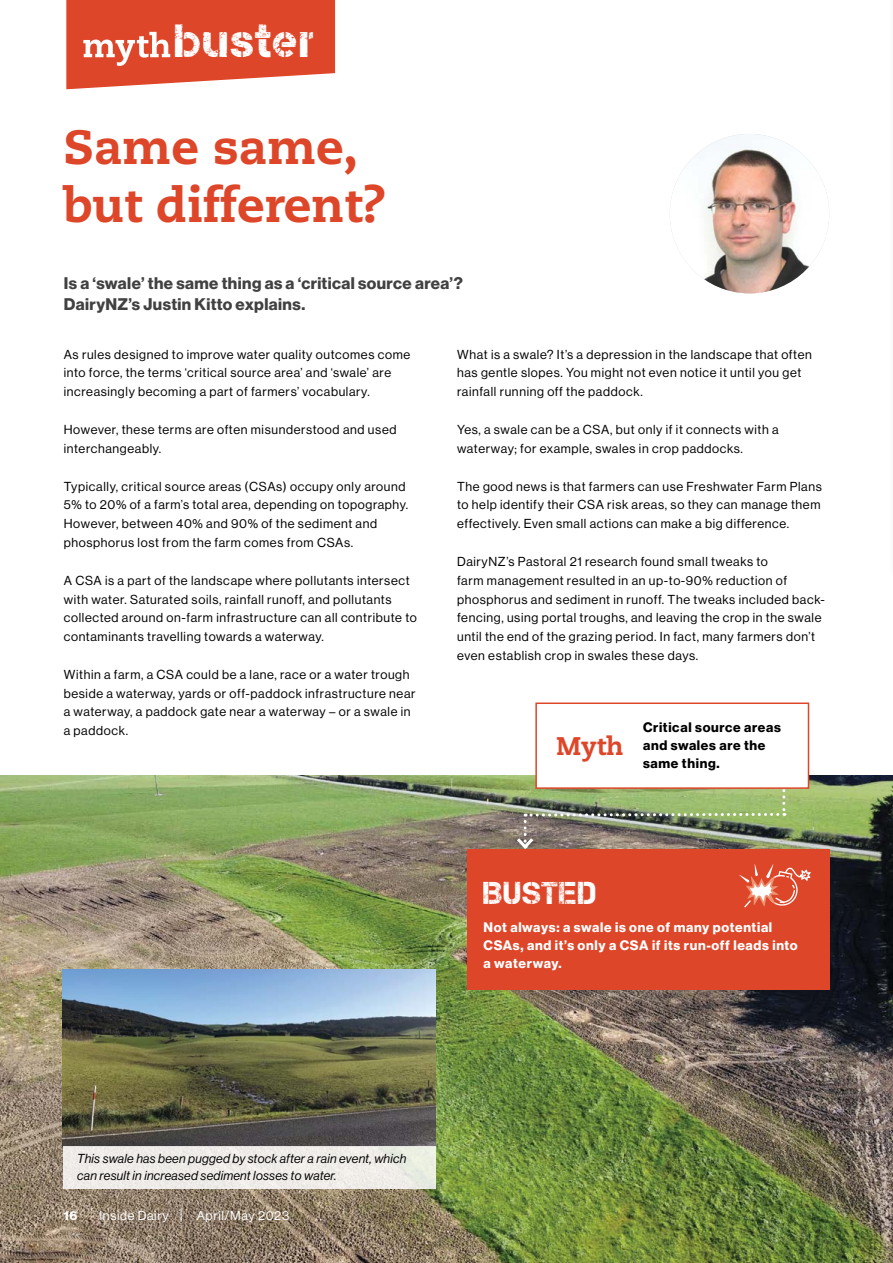
<style>
.page{position:relative;width:893px;height:1263px;background:#fff}
.page>*{position:absolute;margin:0;border:0;box-sizing:border-box;transform-origin:0 0}
.t1{font:800 48px/57.6px "Caecilia LT Std";color:#dd4629}
.t2{font:46.5px "Capture Smallz";letter-spacing:.02em;color:#fff}
.t3{font:31.5px "Capture Smallz";letter-spacing:.03em;color:#fff}
.t4{font:800 25.5px "Caecilia LT Std";color:#dd4629}
.t5{font:16.5px/21px "N Haas Grotesk DS Pro 75 Bd";letter-spacing:.025em;color:#414042}
.t6{font:13.5px/18px "N Haas Grotesk DS Pro 75 Bd";letter-spacing:.05em;color:#fff}
.t7{font:13.5px/18px "N Haas Grotesk DS Pro 75 Bd";letter-spacing:.05em;color:#000}
.t8{font:12.75px/18.8px "N Haas Grotesk DS Pro 55 Rg";letter-spacing:.05em;color:#000}
.t9{font:12.75px/16.5px "N Haas Grotesk DS Pro 56 It";letter-spacing:.02em;color:#000}
.t10{font:12.75px "N Haas Grotesk DS Pro 55 Rg";letter-spacing:.05em;color:#fff}
.t11{font:12.75px "N Haas Grotesk DS Pro 75 Bd";color:#fff}
</style>
<div class="page">
<hr style="left:892px;top:0;width:1px;height:570px;background:#d7e3d5">
<img style="left:0;top:775px;width:893px;height:488px">
<img style="left:670px;top:134px;width:159px;height:159px;border-radius:80px">
<svg style="left:66px;top:0;width:269px;height:89px;background:#e15d44"></svg>
<img style="left:514px;top:775px;width:271px;height:74px">
<div style="left:467px;top:849px;width:362px;height:140px;background:#dd4629"></div>
<div style="left:535px;top:702px;width:274px;height:87px;background:#fff;border:2px solid #dd4629"></div>
<svg style="left:739px;top:864px;width:72px;height:43px"></svg>
<img style="left:62px;top:969px;width:374px;height:178px">
<div style="left:64px;top:1147px;width:372px;height:42px;background:#eeece8"></div>
<h2 class="t2" style="left:175px;top:15px;width:141px">buster</h2>
<h1 class="t1" style="left:64px;top:119px;width:323px">Same same, but different?</h1>
<p class="t5" style="left:64px;top:273px;width:401px">Is a ‘swale’ the same thing as a ‘critical source area’?<br>DairyNZ’s Justin Kitto explains.</p>
<p class="t8" style="left:64px;top:345px;width:348px">As rules designed to improve water quality outcomes come into force, the terms ‘critical source area’ and ‘swale’ are increasingly becoming a part of farmers’ vocabulary.</p>
<p class="t8" style="left:64px;top:420px;width:334px">However, these terms are often misunderstood and used interchangeably.</p>
<p class="t8" style="left:64px;top:477px;width:346px">Typically, critical source areas (CSAs) occupy only around 5% to 20% of a farm’s total area, depending on topography.<br>However, between 40% and 90% of the sediment and phosphorus lost from the farm comes from CSAs.</p>
<p class="t8" style="left:64px;top:571px;width:355px">A CSA is a part of the landscape where pollutants intersect with water. Saturated soils, rainfall runoff, and pollutants collected around on-farm infrastructure can all contribute to contaminants travelling towards a waterway.</p>
<p class="t8" style="left:64px;top:665px;width:353px">Within a farm, a CSA could be a lane, race or a water trough beside a waterway, yards or off-paddock infrastructure near a waterway, a paddock gate near a waterway – or a swale in a paddock.</p>
<p class="t8" style="left:457px;top:345px;width:356px">What is a swale? It’s a depression in the landscape that often has gentle slopes. You might not even notice it until you get rainfall running off the paddock.</p>
<p class="t8" style="left:457px;top:420px;width:323px">Yes, a swale can be a CSA, but only if it connects with a waterway; for example, swales in crop paddocks.</p>
<p class="t8" style="left:457px;top:477px;width:366px;text-align:justify">The good news is that farmers can use Freshwater Farm Plans to help identify their CSA risk areas, so they can manage them effectively. Even small actions can make a big difference.</p>
<p class="t8" style="left:457px;top:552px;width:369px">DairyNZ’s Pastoral 21 research found small tweaks to<br>farm management resulted in an up-to-90% reduction of phosphorus and sediment in runoff. The tweaks included back&shy;fencing, using portal troughs, and leaving the crop in the swale until the end of the grazing period. In fact, many farmers don’t even establish crop in swales these days.</p>
<h3 class="t4" style="left:557px;top:730px;width:69px">Myth</h3>
<p class="t7" style="left:643px;top:718px;width:139px">Critical source areas and swales are the same thing.</p>
<h3 class="t3" style="left:484px;top:875px;width:114px">BUSTED</h3>
<p class="t6" style="left:484px;top:919px;width:316px">Not always: a swale is one of many potential<br>CSAs, and it’s only a CSA if its run-off leads into a waterway.</p>
<p class="t9" style="left:77px;top:1151px;width:331px">This swale has been pugged by stock after a rain event, which can result in increased sediment losses to water.</p>
<p class="t11" style="left:64px;top:1208px;width:15px">16</p>
<p class="t10" style="left:99px;top:1209px;width:191px">Inside Dairy | April/May 2023</p>
</div>
